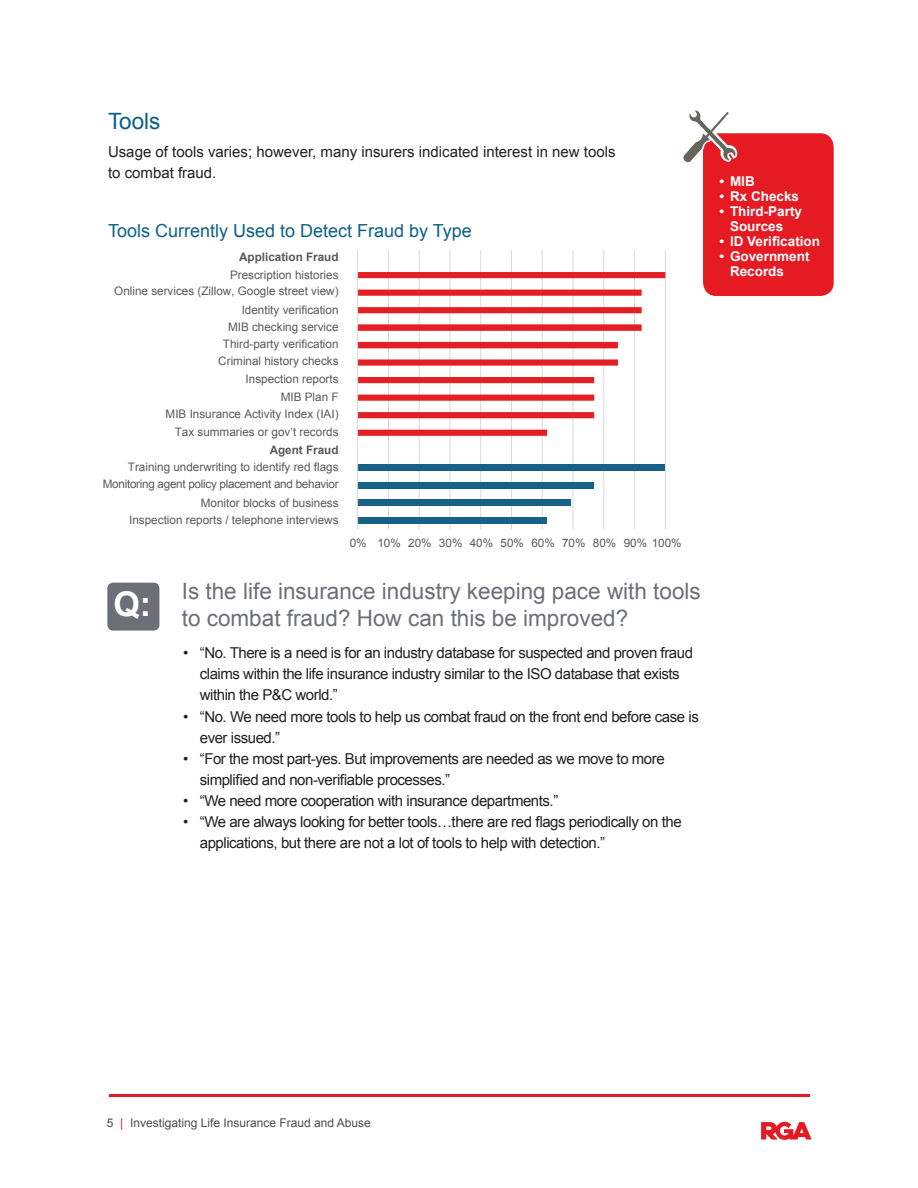
<style>
.page{position:relative;width:918px;height:1188px;background:#fff}
.page>*{position:absolute;margin:0;border:0;box-sizing:border-box;transform-origin:0 0}
.t1{font:700 34.05px "Arial";color:#fff}
.t2{font:22.5px/27px "Arial";color:#6c6f78}
.t3{font:22.5px "Arial";color:#0c6086}
.t4{font:18px "Arial";color:#0c6086}
.t5{font:15px/21px "Arial";letter-spacing:-.03em;color:#231f20}
.t6{font:15px/21px "Arial";color:#231f20}
.t7{font:700 13.5px/15px "Arial";color:#fff}
.t8{font:12px "Arial";color:#4b4c4d}
.t9{font:11.7px/17.4px "Arial";color:#595959;text-align:right}
.t10{font:11.7px/17.1px "Arial";letter-spacing:-.025em;color:#595959;text-align:right}
.t11{font:700 11.7px "Arial";color:#595959}
.s1{color:#e51a23}
</style>
<div class="page">
<svg style="left:761px;top:1122px;width:51px;height:18px"></svg>
<hr style="left:109px;top:1094px;width:701px;height:3px;background:#e51a23">
<svg style="left:357px;top:250px;width:309px;height:279px"></svg>
<div style="left:703px;top:133px;width:131px;height:163px;background:#e51a23;border-radius:14px"></div>
<svg style="left:683px;top:110px;width:57px;height:53px"></svg>
<div style="left:107px;top:583px;width:52px;height:48px;background:#6c6f78;border-radius:6px"></div>
<h2 class="t3" style="left:108px;top:106px;width:54px">Tools</h2>
<p class="t6" style="left:108px;top:142px;width:509px">Usage of tools varies; however, many insurers indicated interest in new tools to combat fraud.</p>
<p class="t4" style="left:108px;top:219px;width:365px">Tools Currently Used to Detect Fraud by Type</p>
<p class="t11" style="left:239px;top:249px;width:101px">Application Fraud</p>
<p class="t9" style="left:114px;top:267px;width:226px;line-height:16.2px">Prescription histories<br>Online services (Zillow, Google street view)</p>
<p class="t9" style="left:166px;top:301px;width:174px">Identity verification<br>MIB checking service<br>Third-party verification<br>Criminal history checks<br>Inspection reports<br>MIB Plan F<br>MIB Insurance Activity Index (IAI)</p>
<p class="t9" style="left:175px;top:424px;width:165px">Tax summaries or gov’t records</p>
<p class="t11" style="left:270px;top:442px;width:70px">Agent Fraud</p>
<p class="t10" style="left:103px;top:459px;width:237px">Training underwriting to identify red flags<br>Monitoring agent policy placement and behavior</p>
<p class="t9" style="left:129px;top:494px;width:211px">Monitor blocks of business<br>Inspection reports / telephone interviews</p>
<p class="t9" style="left:350px;top:535px;width:333px">0% 10% 20% 30% 40% 50% 60% 70% 80% 90% 100%</p>
<h1 class="t1" style="left:113px;top:582px;width:39px">Q:</h1>
<h2 class="t2" style="left:182px;top:578px;width:520px">Is the life insurance industry keeping pace with tools to combat fraud? How can this be improved?</h2>
<p class="t5" style="left:200px;top:642px;width:495px;text-indent:-16px">• “No. There is a need is for an industry database for suspected and proven fraud claims within the life insurance industry similar to the ISO database that exists within the P&amp;C world.”</p>
<p class="t5" style="left:200px;top:706px;width:501px;text-indent:-16px">• “No. We need more tools to help us combat fraud on the front end before case is ever issued.”</p>
<p class="t5" style="left:200px;top:748px;width:466px;text-indent:-16px">• “For the most part-yes. But improvements are needed as we move to more simplified and non-verifiable processes.”</p>
<p class="t5" style="left:183px;top:790px;width:377px">• “We need more cooperation with insurance departments.”</p>
<p class="t5" style="left:200px;top:811px;width:483px;text-indent:-16px">• “We are always looking for better tools…there are red flags periodically on the applications, but there are not a lot of tools to help with detection.”</p>
<p class="t7" style="left:720px;top:174px;width:37px">• MIB</p>
<p class="t7" style="left:720px;top:189px;width:81px">• Rx Checks</p>
<p class="t7" style="left:730px;top:204px;width:74px;text-indent:-11px">• Third-Party<br>Sources</p>
<p class="t7" style="left:720px;top:234px;width:102px">• ID Verification</p>
<p class="t7" style="left:730px;top:249px;width:81px;text-indent:-11px">• Government<br>Records</p>
<p class="t8" style="left:107px;top:1115px;width:265px">5 <span class="s1">|</span> Investigating Life Insurance Fraud and Abuse</p>
</div>
